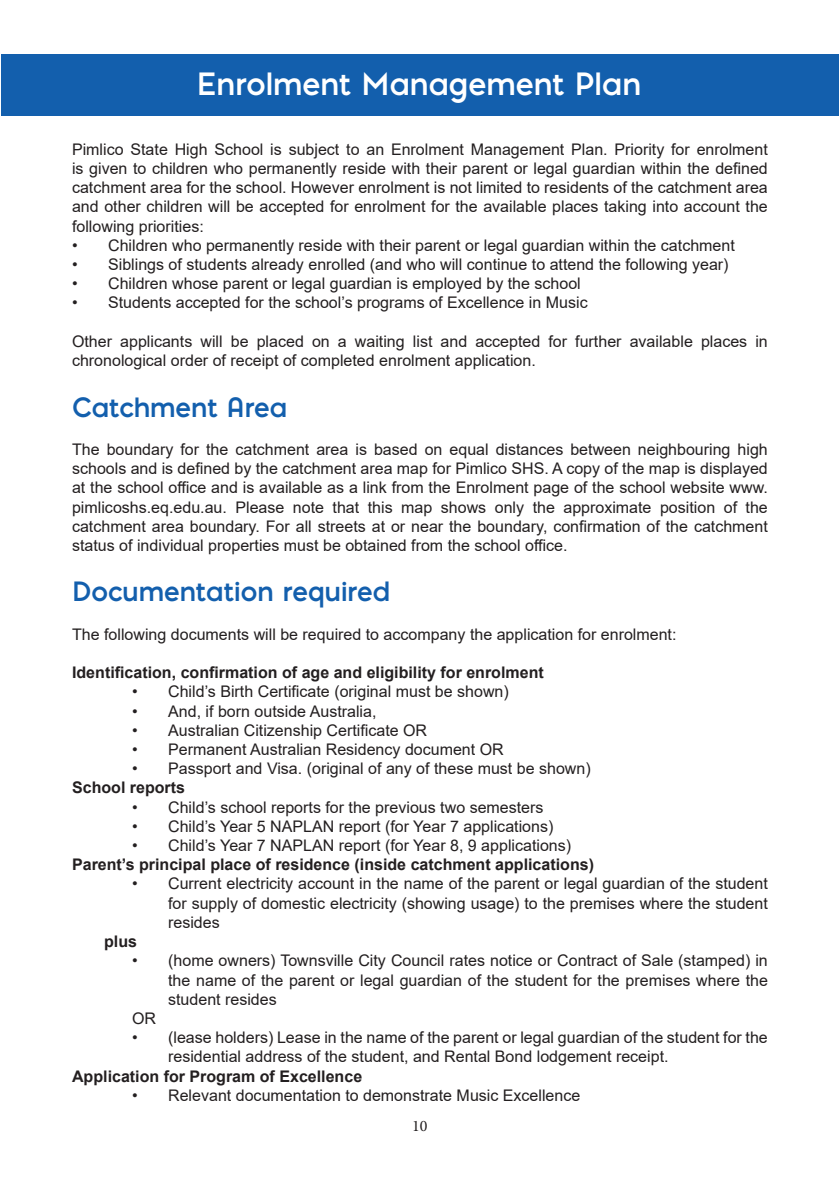
<style>
.page{position:relative;width:840px;height:1191px;background:#fff}
.page>*{position:absolute;margin:0;border:0;box-sizing:border-box;transform-origin:0 0}
.t1{font:700 30px "Pontiac";color:#fff}
.t2{font:700 26px "Pontiac";color:#135fad}
.t3{font:16px/19.2px "Arial";color:#231f20;text-align:justify}
.t4{font:700 16px "Arial";color:#231f20}
.t5{font:16px "Minion Pro";color:#231f20}
</style>
<div class="page">
<div style="left:1px;top:55px;width:837px;height:61px;background:#135fad"></div>
<p class="t1" style="left:197px;top:62px;width:445px">Enrolment Management Plan</p>
<p class="t3" style="left:72px;top:139px;width:697px">Pimlico State High School is subject to an Enrolment Management Plan. Priority for enrolment is given to children who permanently reside with their parent or legal guardian within the defined catchment area for the school. However enrolment is not limited to residents of the catchment area and other children will be accepted for enrolment for the available places taking into account the following priorities:</p>
<p class="t3" style="left:72px;top:235px;width:664px">• Children who permanently reside with their parent or legal guardian within the catchment</p>
<p class="t3" style="left:72px;top:255px;width:657px">• Siblings of students already enrolled (and who will continue to attend the following year)</p>
<p class="t3" style="left:72px;top:274px;width:510px">• Children whose parent or legal guardian is employed by the school</p>
<p class="t3" style="left:72px;top:293px;width:517px">• Students accepted for the school’s programs of Excellence in Music</p>
<p class="t3" style="left:72px;top:331px;width:697px">Other applicants will be placed on a waiting list and accepted for further available places in chronological order of receipt of completed enrolment application.</p>
<p class="t2" style="left:72px;top:388px;width:217px">Catchment Area</p>
<p class="t3" style="left:72px;top:439px;width:697px">The boundary for the catchment area is based on equal distances between neighbouring high schools and is defined by the catchment area map for Pimlico SHS. A copy of the map is displayed at the school office and is available as a link from the Enrolment page of the school website www. pimlicoshs.eq.edu.au. Please note that this map shows only the approximate position of the catchment area boundary. For all streets at or near the boundary, confirmation of the catchment status of individual properties must be obtained from the school office.</p>
<p class="t2" style="left:72px;top:573px;width:319px">Documentation required</p>
<p class="t3" style="left:72px;top:624px;width:605px">The following documents will be required to accompany the application for enrolment:</p>
<p class="t4" style="left:72px;top:661px;width:473px">Identification, confirmation of age and eligibility for enrolment</p>
<p class="t3" style="left:132px;top:682px;width:378px">• Child’s Birth Certificate (original must be shown)</p>
<p class="t3" style="left:132px;top:701px;width:246px">• And, if born outside Australia,</p>
<p class="t3" style="left:132px;top:720px;width:296px">• Australian Citizenship Certificate OR</p>
<p class="t3" style="left:132px;top:739px;width:373px">• Permanent Australian Residency document OR</p>
<p class="t3" style="left:132px;top:759px;width:460px">• Passport and Visa. (original of any of these must be shown)</p>
<p class="t4" style="left:72px;top:776px;width:114px">School reports</p>
<p class="t3" style="left:132px;top:797px;width:412px">• Child’s school reports for the previous two semesters</p>
<p class="t3" style="left:132px;top:816px;width:422px">• Child’s Year 5 NAPLAN report (for Year 7 applications)</p>
<p class="t3" style="left:132px;top:835px;width:440px">• Child’s Year 7 NAPLAN report (for Year 8, 9 applications)</p>
<p class="t4" style="left:72px;top:853px;width:523px">Parent’s principal place of residence (inside catchment applications)</p>
<p class="t3" style="left:168px;top:874px;width:601px;text-indent:-36px">• Current electricity account in the name of the parent or legal guardian of the student for supply of domestic electricity (showing usage) to the premises where the student resides</p>
<p class="t4" style="left:104px;top:930px;width:34px">plus</p>
<p class="t3" style="left:168px;top:951px;width:601px;text-indent:-36px">• (home owners) Townsville City Council rates notice or Contract of Sale (stamped) in the name of the parent or legal guardian of the student for the premises where the student resides</p>
<p class="t3" style="left:132px;top:1008px;width:25px">OR</p>
<p class="t3" style="left:168px;top:1027px;width:601px;text-indent:-36px">• (lease holders) Lease in the name of the parent or legal guardian of the student for the residential address of the student, and Rental Bond lodgement receipt.</p>
<p class="t4" style="left:72px;top:1064px;width:291px">Application for Program of Excellence</p>
<p class="t3" style="left:132px;top:1085px;width:449px">• Relevant documentation to demonstrate Music Excellence</p>
<p class="t5" style="left:412px;top:1114px;width:17px">10</p>
</div>
